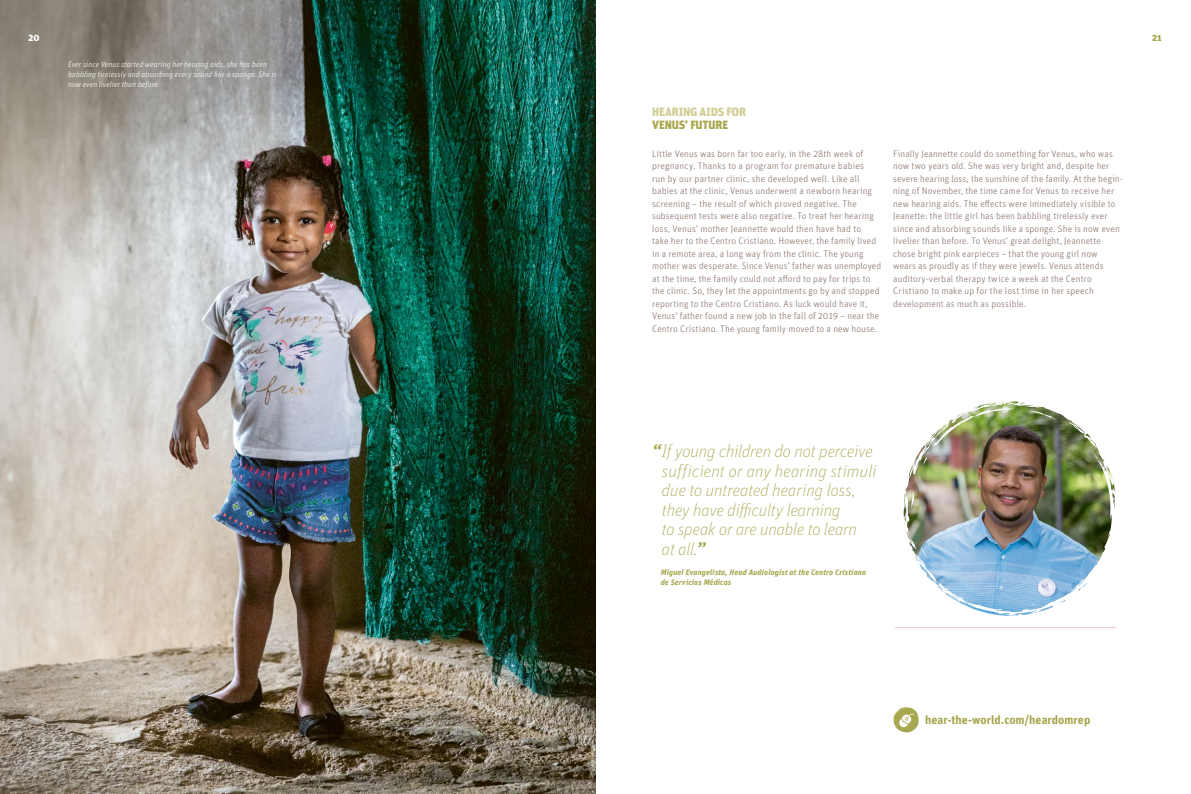
<style>
.page{position:relative;width:1191px;height:794px;background:#fff}
.page>*{position:absolute;margin:0;border:0;box-sizing:border-box;transform-origin:0 0}
.t1{font:italic 100 18px/19.5px "Unit OT";letter-spacing:-.01em;color:#a7a74f}
.t2{font:700 12px "Unit OT";color:#a7a74f}
.t3{font:900 12px "Unit OT";letter-spacing:-.02em;color:#d1ce98}
.t4{font:900 12px "Unit OT";letter-spacing:-.02em;color:#a7a74f}
.t5{font:300 9.5px/12.5px "Unit OT";letter-spacing:.01em;color:#897369}
.t6{font:900 9.5px "Unit OT";color:#a7a74f}
.t7{font:900 9.5px "Unit OT";color:#fff}
.t8{font:italic 300 8px/10px "Unit OT";letter-spacing:.01em;color:#fff}
.t9{font:italic 700 8px/10px "Unit OT";letter-spacing:.02em;color:#a7a74f}
.s1{font-weight:700}
</style>
<div class="page">
<img style="left:0;top:0;width:595px;height:794px">
<svg style="left:893px;top:707px;width:25px;height:25px"></svg>
<img style="left:903px;top:401px;width:212px;height:215px">
<p class="t7" style="left:28px;top:32px;width:13px">20</p>
<p class="t8" style="left:68px;top:59px;width:210px">Ever since Venus started wearing her hearing aids, she has been babbling tirelessly and absorbing every sound like a sponge. She is now even livelier than before.</p>
<p class="t3" style="left:652px;top:104px;width:95px">HEARING AIDS FOR</p>
<p class="t4" style="left:652px;top:116px;width:77px">VENUS’ FUTURE</p>
<p class="t5" style="left:652px;top:147px;width:231px">Little Venus was born far too early, in the 28th week of pregnancy. Thanks to a program for premature babies<br>run by our partner clinic, she developed well. Like all babies at the clinic, Venus underwent a newborn hearing screening – the result of which proved negative. The subsequent tests were also negative. To treat her hearing loss, Venus’ mother Jeannette would then have had to<br>take her to the Centro Cristiano. However, the family lived in a remote area, a long way from the clinic. The young mother was desperate. Since Venus’ father was unemployed at the time, the family could not afford to pay for trips to the clinic. So, they let the appointments go by and stopped reporting to the Centro Cristiano. As luck would have it, Venus’ father found a new job in the fall of 2019 – near the Centro Cristiano. The young family moved to a new house.</p>
<p class="t5" style="left:893px;top:147px;width:231px">Finally Jeannette could do something for Venus, who was now two years old. She was very bright and, despite her severe hearing loss, the sunshine of the family. At the begin&shy;ning of November, the time came for Venus to receive her new hearing aids. The effects were immediately visible to Jeanette: the little girl has been babbling tirelessly ever since and absorbing sounds like a sponge. She is now even livelier than before. To Venus’ great delight, Jeannette chose bright pink earpieces – that the young girl now wears as proudly as if they were jewels. Venus attends auditory-verbal therapy twice a week at the Centro Cristiano to make up for the lost time in her speech development as much as possible.</p>
<p class="t6" style="left:1152px;top:32px;width:11px">21</p>
<h1 class="t1" style="left:662px;top:442px;width:216px;text-indent:-10px"><span class="s1">“</span> If young children do not perceive sufficient or any hearing stimuli due to untreated hearing loss, they have difficulty learning<br>to speak or are unable to learn<br>at all.<span class="s1">”</span></h1>
<p class="t9" style="left:660px;top:567px;width:207px">Miguel Evangelista, Head Audiologist at the Centro Cristiano de Servicios Médicos</p>
<p class="t2" style="left:925px;top:712px;width:167px">hear-the-world.com/heardomrep</p>
</div>
